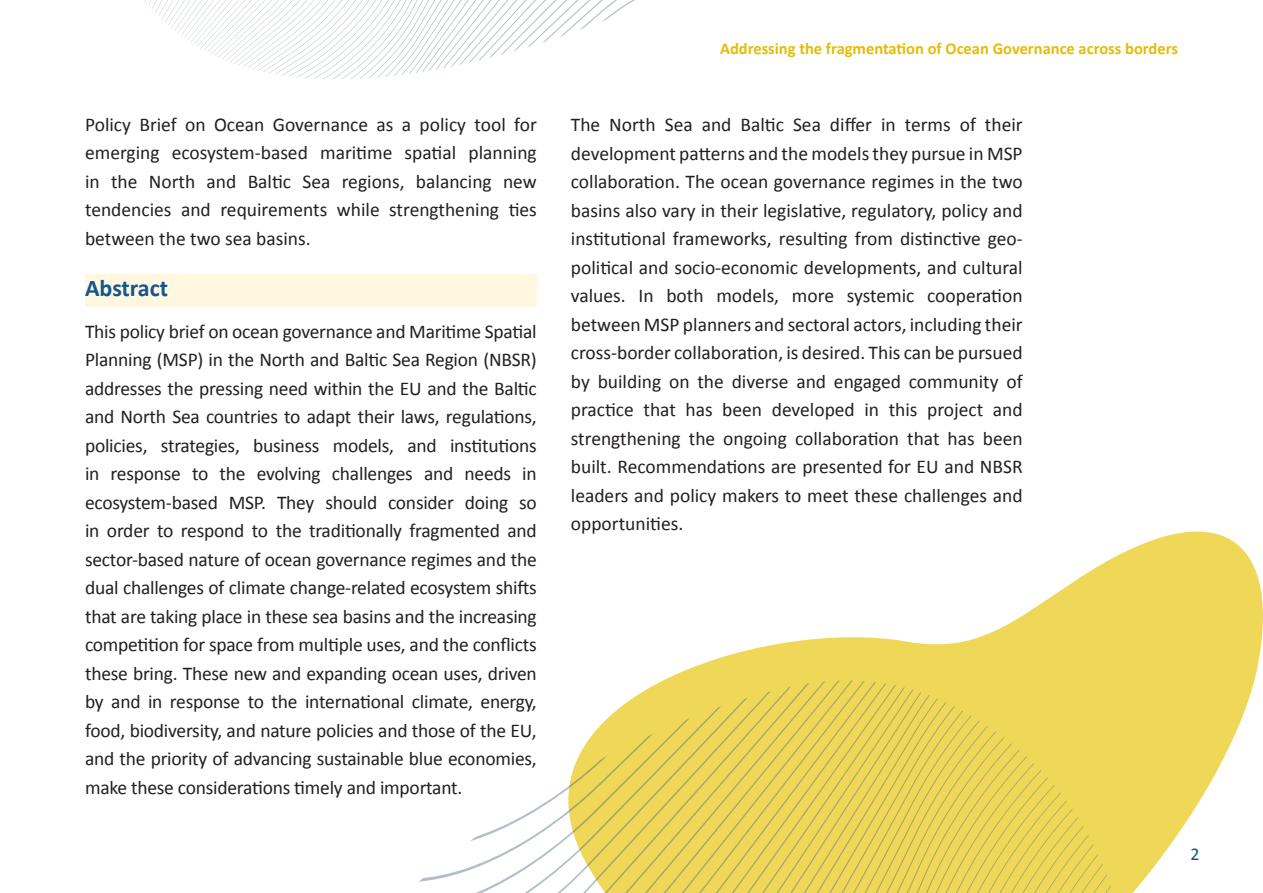
<style>
.page{position:relative;width:1263px;height:893px;background:#fff}
.page>*{position:absolute;margin:0;border:0;box-sizing:border-box;transform-origin:0 0}
.t1{font:700 24px "Calibri";color:#13568e}
.t2{font:19.5px/28.5px "Calibri";color:#231f20;text-align:justify}
.t3{font:18px "Calibri";color:#13568e}
.t4{font:700 16.5px "Calibri";color:#e5bc05}
</style>
<div class="page">
<div style="left:85px;top:274px;width:452px;height:32px;background:#fff7e0"></div>
<svg style="left:670px;top:531px;width:593px;height:341px"></svg>
<svg style="left:144px;top:0;width:491px;height:80px"></svg>
<svg style="left:476px;top:885px;width:663px;height:8px;fill:#efd858"></svg>
<svg style="left:419px;top:677px;width:731px;height:208px;fill:#efd858"></svg>
<p class="t2" style="left:85px;top:110px;width:453px">Policy Brief on Ocean Governance as a policy tool for emerging ecosystem-based maritime spatial planning in the North and Baltic Sea regions, balancing new tendencies and requirements while strengthening ties between the two sea basins.</p>
<p class="t1" style="left:85px;top:271px;width:85px">Abstract</p>
<p class="t2" style="left:85px;top:316px;width:453px">This policy brief on ocean governance and Maritime Spatial Planning (MSP) in the North and Baltic Sea Region (NBSR) addresses the pressing need within the EU and the Baltic and North Sea countries to adapt their laws, regulations, policies, strategies, business models, and institutions in response to the evolving challenges and needs in ecosystem-based MSP. They should consider doing so in order to respond to the traditionally fragmented and sector-based nature of ocean governance regimes and the dual challenges of climate change-related ecosystem shifts that are taking place in these sea basins and the increasing competition for space from multiple uses, and the conflicts these bring. These new and expanding ocean uses, driven by and in response to the international climate, energy, food, biodiversity, and nature policies and those of the EU, and the priority of advancing sustainable blue economies, make these considerations timely and important.</p>
<p class="t4" style="left:720px;top:37px;width:459px">Addressing the fragmentation of Ocean Governance across borders</p>
<p class="t2" style="left:571px;top:110px;width:453px">The North Sea and Baltic Sea differ in terms of their development patterns and the models they pursue in MSP collaboration. The ocean governance regimes in the two basins also vary in their legislative, regulatory, policy and institutional frameworks, resulting from distinctive geo&shy;political and socio-economic developments, and cultural values. In both models, more systemic cooperation between MSP planners and sectoral actors, including their cross-border collaboration, is desired. This can be pursued by building on the diverse and engaged community of practice that has been developed in this project and strengthening the ongoing collaboration that has been built. Recommendations are presented for EU and NBSR leaders and policy makers to meet these challenges and opportunities.</p>
<p class="t3" style="left:1190px;top:841px;width:11px">2</p>
</div>
